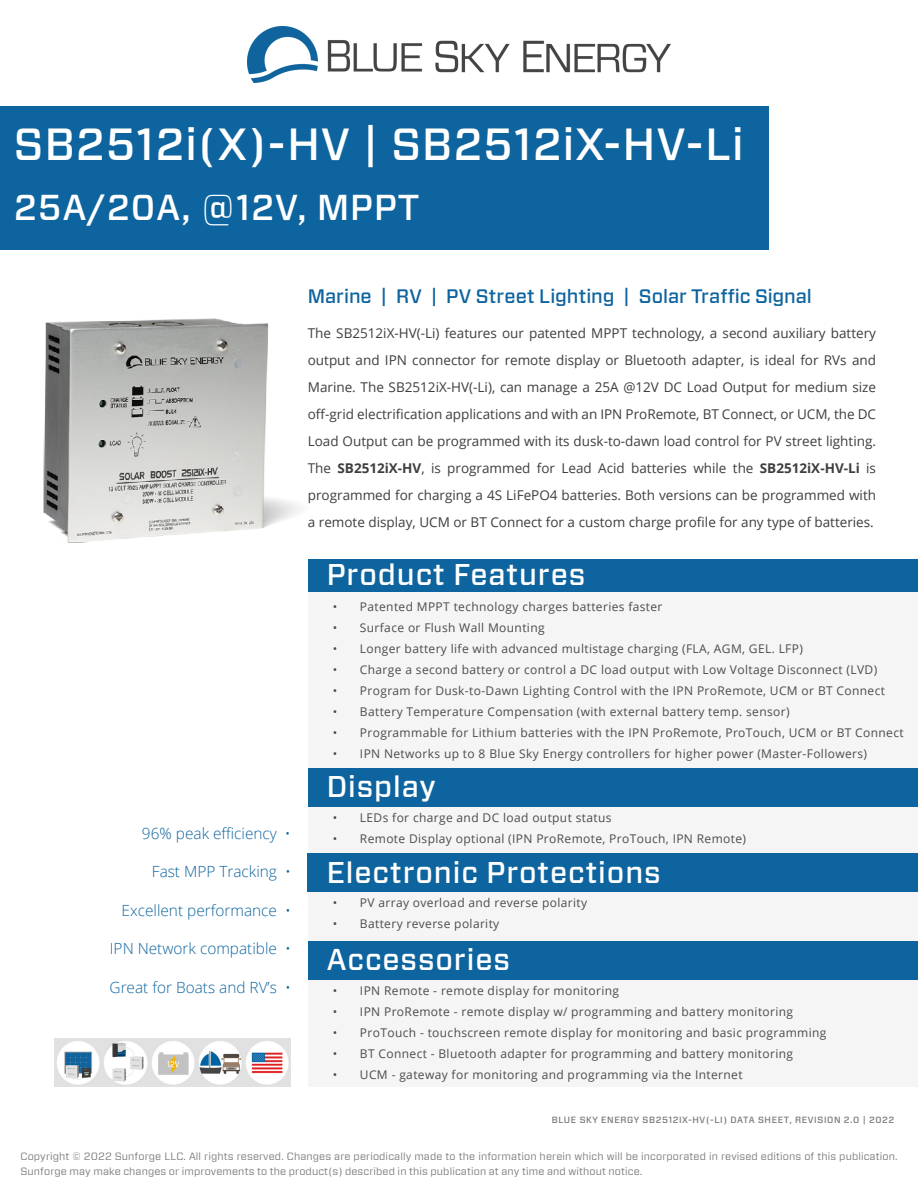
<style>
.page{position:relative;width:918px;height:1188px;background:#fff}
.page>*{position:absolute;margin:0;border:0;box-sizing:border-box;transform-origin:0 0}
.t1{font:500 45px "Forza";letter-spacing:.03em;color:#fff}
.t2{font:500 36px "Forza";letter-spacing:.03em;color:#fff}
.t3{font:500 30px "Forza";letter-spacing:.03em;color:#fff}
.t4{font:500 19.5px "Forza";letter-spacing:-.005em;color:#0d649e}
.t5{font:300 15.45px "Open Sans";color:#0d649e}
.t6{font:13.5px/27px "Open Sans";color:#3e3e3f;text-align:justify}
.t7{font:12px "Open Sans";letter-spacing:.03em;color:#4b4c4d}
.LED_blink{font:10.5px/15px "Forza";letter-spacing:.01em;color:#76787b}
.t8{font:500 9px "Forza";letter-spacing:.07em;color:#76787b}
.s1{font-weight:700}
</style>
<div class="page">
<img style="left:43px;top:318px;width:266px;height:272px">
<div style="left:0;top:106px;width:769px;height:144px;background:#0d649e"></div>
<div style="left:309px;top:591px;width:609px;height:495px;background:#f5f5f6"></div>
<div style="left:309px;top:559px;width:609px;height:32px;background:#0d649e"></div>
<div style="left:309px;top:768px;width:609px;height:39px;background:#0d649e"></div>
<div style="left:309px;top:941px;width:609px;height:38px;background:#0d649e"></div>
<div style="left:308px;top:853px;width:610px;height:39px;background:#0d649e"></div>
<img style="left:247px;top:27px;width:424px;height:56px">
<img style="left:55px;top:1039px;width:236px;height:47px">
<p class="t1" style="left:14px;top:115px;width:731px">SB2512i(X)-HV | SB2512iX-HV-Li</p>
<p class="t2" style="left:14px;top:184px;width:407px">25A/20A, @12V, MPPT</p>
<p class="t4" style="left:308px;top:283px;width:506px">Marine | RV | PV Street Lighting | Solar Traffic Signal</p>
<p class="t6" style="left:308px;top:320px;width:570px">The SB2512iX-HV(-Li) features our patented MPPT technology, a second auxiliary battery output and IPN connector for remote display or Bluetooth adapter, is ideal for RVs and Marine. The SB2512iX-HV(-Li), can manage a 25A @12V DC Load Output for medium size off-grid electrification applications and with an IPN ProRemote, BT Connect, or UCM, the DC Load Output can be programmed with its dusk-to-dawn load control for PV street lighting.<br>The <span class="s1">SB2512iX-HV</span>, is programmed for Lead Acid batteries while the <span class="s1">SB2512iX-HV-Li</span> is programmed for charging a 4S LiFePO4 batteries. Both versions can be programmed with a remote display, UCM or BT Connect for a custom charge profile for any type of batteries.</p>
<p class="t5" style="left:142px;top:823px;width:150px">96% peak efficiency •</p>
<p class="t5" style="left:152px;top:861px;width:140px">Fast MPP Tracking •</p>
<p class="t5" style="left:122px;top:900px;width:171px">Excellent performance •</p>
<p class="t5" style="left:110px;top:938px;width:183px">IPN Network compatible •</p>
<p class="t5" style="left:110px;top:977px;width:183px">Great for Boats and RV’s •</p>
<p class="t3" style="left:327px;top:555px;width:260px">Product Features</p>
<p class="t7" style="left:333px;top:598px;width:331px">• Patented MPPT technology charges batteries faster</p>
<p class="t7" style="left:333px;top:619px;width:213px">• Surface or Flush Wall Mounting</p>
<p class="t7" style="left:333px;top:640px;width:472px">• Longer battery life with advanced multistage charging (FLA, AGM, GEL. LFP)</p>
<p class="t7" style="left:333px;top:661px;width:546px">• Charge a second battery or control a DC load output with Low Voltage Disconnect (LVD)</p>
<p class="t7" style="left:333px;top:682px;width:554px">• Program for Dusk-to-Dawn Lighting Control with the IPN ProRemote, UCM or BT Connect</p>
<p class="t7" style="left:333px;top:703px;width:458px">• Battery Temperature Compensation (with external battery temp. sensor)</p>
<p class="t7" style="left:333px;top:724px;width:572px">• Programmable for Lithium batteries with the IPN ProRemote, ProTouch, UCM or BT Connect</p>
<p class="t7" style="left:333px;top:745px;width:536px">• IPN Networks up to 8 Blue Sky Energy controllers for higher power (Master-Followers)</p>
<p class="t3" style="left:327px;top:767px;width:111px">Display</p>
<p class="t7" style="left:333px;top:809px;width:280px">• LEDs for charge and DC load output status</p>
<p class="t7" style="left:333px;top:830px;width:415px">• Remote Display optional (IPN ProRemote, ProTouch, IPN Remote)</p>
<p class="t3" style="left:327px;top:853px;width:335px">Electronic Protections</p>
<p class="t7" style="left:333px;top:895px;width:256px">• PV array overload and reverse polarity</p>
<p class="t7" style="left:333px;top:916px;width:168px">• Battery reverse polarity</p>
<p class="t3" style="left:327px;top:940px;width:185px">Accessories</p>
<p class="t7" style="left:333px;top:983px;width:288px">• IPN Remote - remote display for monitoring</p>
<p class="t7" style="left:333px;top:1004px;width:462px">• IPN ProRemote - remote display w/ programming and battery monitoring</p>
<p class="t7" style="left:333px;top:1025px;width:495px">• ProTouch - touchscreen remote display for monitoring and basic programming</p>
<p class="t7" style="left:333px;top:1046px;width:462px">• BT Connect - Bluetooth adapter for programming and battery monitoring</p>
<p class="t7" style="left:333px;top:1067px;width:411px">• UCM - gateway for monitoring and programming via the Internet</p>
<p class="t8" style="left:552px;top:1115px;width:344px">BLUE SKY ENERGY SB2512IX-HV(-LI) DATA SHEET, REVISION 2.0 | 2022</p>
<p class="LED_blink" style="left:21px;top:1149px;width:878px">Copyright © 2022 Sunforge LLC. All rights reserved. Changes are periodically made to the information herein which will be incorporated in revised editions of this publication.<br>Sunforge may make changes or improvements to the product(s) described in this publication at any time and without notice.</p>
</div>
